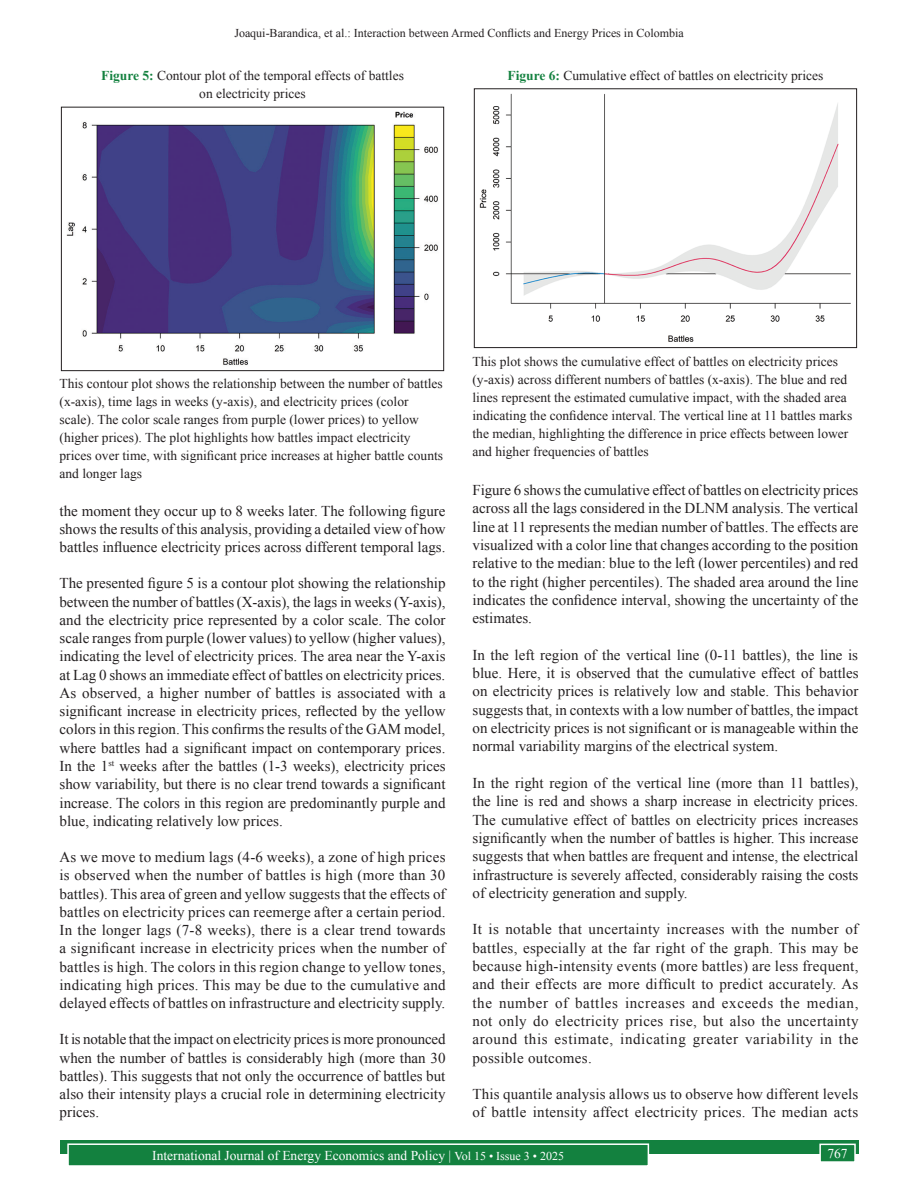
<style>
.page{position:relative;width:918px;height:1188px;background:#fff}
.page>*{position:absolute;margin:0;border:0;box-sizing:border-box;transform-origin:0 0}
.TX{font:15px/18.3px "Times New Roman";color:#231f20;text-align:justify}
.FGC_SRC{font:13.5px/18px "Times New Roman";color:#231f20}
.FGC{font:13.5px/18px "Times New Roman";color:#231f20;text-align:center}
.t1{font:13.5px "Times New Roman";color:#fff}
.t2{font:12px "Times New Roman";color:#231f20}
.s1{font-weight:700;color:#13813f}
.s2{font-size:12px}
</style>
<div class="page">
<div style="left:60px;top:1140px;width:798px;height:13px;background:#13813f"></div>
<div style="left:68px;top:1144px;width:580px;height:22px;background:#13813f"></div>
<div style="left:67px;top:1143px;width:582px;height:24px;border:2px solid #fff"></div>
<div style="left:820px;top:1144px;width:35px;height:18px;background:#13813f"></div>
<div style="left:819px;top:1144px;width:37px;height:19px;border:2px solid #fff"></div>
<img style="left:66px;top:111px;width:372px;height:254px">
<div style="left:61px;top:107px;width:383px;height:264px;border:1px solid #231f20"></div>
<img style="left:479px;top:93px;width:372px;height:249px">
<div style="left:474px;top:89px;width:383px;height:259px;border:1px solid #231f20"></div>
<p class="t2" style="left:234px;top:25px;width:451px">Joaqui-Barandica, et al.: Interaction between Armed Conflicts and Energy Prices in Colombia</p>
<p class="FGC" style="left:101px;top:66px;width:304px"><span class="s1">Figure 5:</span> Contour plot of the temporal effects of battles on electricity prices</p>
<p class="FGC" style="left:508px;top:66px;width:317px"><span class="s1">Figure 6:</span> Cumulative effect of battles on electricity prices</p>
<p class="FGC_SRC" style="left:60px;top:374px;width:385px">This contour plot shows the relationship between the number of battles (x-axis), time lags in weeks (y-axis), and electricity prices (color scale). The color scale ranges from purple (lower prices) to yellow (higher prices). The plot highlights how battles impact electricity prices over time, with significant price increases at higher battle counts and longer lags</p>
<p class="TX" style="left:60px;top:501px;width:388px">the moment they occur up to 8 weeks later. The following figure shows the results of this analysis, providing a detailed view of how battles influence electricity prices across different temporal lags.</p>
<p class="TX" style="left:60px;top:574px;width:388px">The presented figure 5 is a contour plot showing the relationship between the number of battles (X-axis), the lags in weeks (Y-axis), and the electricity price represented by a color scale. The color scale ranges from purple (lower values) to yellow (higher values), indicating the level of electricity prices. The area near the Y-axis at Lag 0 shows an immediate effect of battles on electricity prices.<br>As observed, a higher number of battles is associated with a significant increase in electricity prices, reflected by the yellow colors in this region. This confirms the results of the GAM model, where battles had a significant impact on contemporary prices.<br>In the 1<sup>st</sup> weeks after the battles (1-3 weeks), electricity prices show variability, but there is no clear trend towards a significant increase. The colors in this region are predominantly purple and blue, indicating relatively low prices.</p>
<p class="TX" style="left:60px;top:847px;width:388px">As we move to medium lags (4-6 weeks), a zone of high prices is observed when the number of battles is high (more than 30 battles). This area of green and yellow suggests that the effects of battles on electricity prices can reemerge after a certain period.<br>In the longer lags (7-8 weeks), there is a clear trend towards a significant increase in electricity prices when the number of battles is high. The colors in this region change to yellow tones, indicating high prices. This may be due to the cumulative and delayed effects of battles on infrastructure and electricity supply.</p>
<p class="TX" style="left:60px;top:1030px;width:387px">It is notable that the impact on electricity prices is more pronounced when the number of battles is considerably high (more than 30 battles). This suggests that not only the occurrence of battles but also their intensity plays a crucial role in determining electricity prices.</p>
<p class="FGC_SRC" style="left:472px;top:352px;width:381px">This plot shows the cumulative effect of battles on electricity prices (y-axis) across different numbers of battles (x-axis). The blue and red lines represent the estimated cumulative impact, with the shaded area indicating the confidence interval. The vertical line at 11 battles marks the median, highlighting the difference in price effects between lower and higher frequencies of battles</p>
<p class="TX" style="left:472px;top:480px;width:387px">Figure 6 shows the cumulative effect of battles on electricity prices across all the lags considered in the DLNM analysis. The vertical line at 11 represents the median number of battles. The effects are visualized with a color line that changes according to the position relative to the median: blue to the left (lower percentiles) and red to the right (higher percentiles). The shaded area around the line indicates the confidence interval, showing the uncertainty of the estimates.</p>
<p class="TX" style="left:472px;top:645px;width:388px">In the left region of the vertical line (0-11 battles), the line is blue. Here, it is observed that the cumulative effect of battles on electricity prices is relatively low and stable. This behavior suggests that, in contexts with a low number of battles, the impact on electricity prices is not significant or is manageable within the normal variability margins of the electrical system.</p>
<p class="TX" style="left:472px;top:773px;width:388px">In the right region of the vertical line (more than 11 battles), the line is red and shows a sharp increase in electricity prices.<br>The cumulative effect of battles on electricity prices increases significantly when the number of battles is higher. This increase suggests that when battles are frequent and intense, the electrical infrastructure is severely affected, considerably raising the costs of electricity generation and supply.</p>
<p class="TX" style="left:472px;top:920px;width:388px">It is notable that uncertainty increases with the number of battles, especially at the far right of the graph. This may be because high-intensity events (more battles) are less frequent, and their effects are more difficult to predict accurately. As the number of battles increases and exceeds the median, not only do electricity prices rise, but also the uncertainty around this estimate, indicating greater variability in the possible outcomes.</p>
<p class="TX" style="left:472px;top:1084px;width:387px">This quantile analysis allows us to observe how different levels of battle intensity affect electricity prices. The median acts</p>
<p class="t1" style="left:152px;top:1146px;width:413px">International Journal of Energy Economics and Policy | <span class="s2">Vol 15 • Issue 3 • 2025</span></p>
<p class="t1" style="left:827px;top:1144px;width:22px">767</p>
</div>
